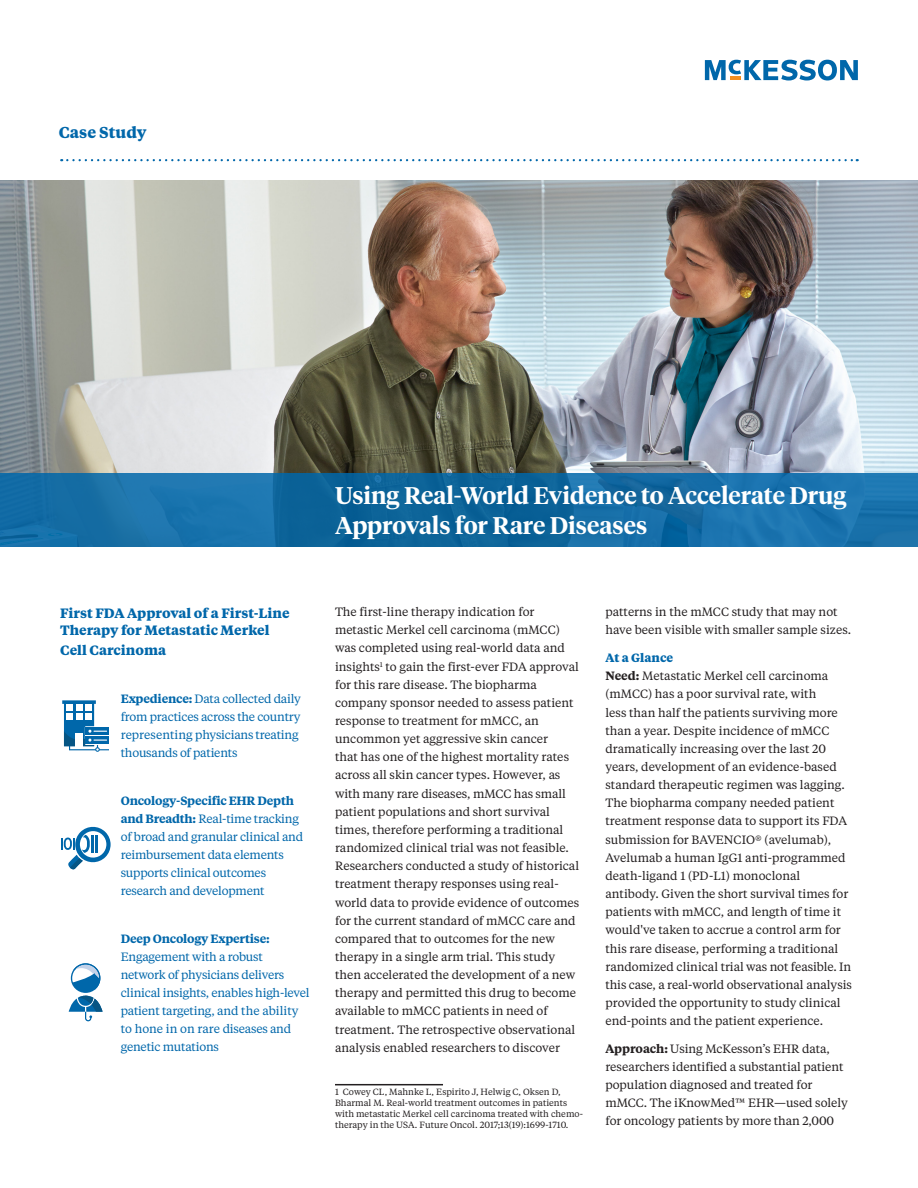
<style>
.page{position:relative;width:918px;height:1188px;background:#fff}
.page>*{position:absolute;margin:0;border:0;box-sizing:border-box;transform-origin:0 0}
.Cover_Headline_Tiemp{font:600 24px/30px "Tiempos Headline";color:#fff}
.Target_Customer_Tiem{font:700 15.75px "Tiempos Text";color:#0067aa}
.Text_Subhead_Tiempos{font:700 13.5px/18px "Tiempos Text";color:#0067aa}
.Text_Tiempos_Text_Re{font:12px/18.1px "Tiempos Text";color:#231f20}
.Text_Tiempos_Text_Re-2{font:12px/18px "Tiempos Text";letter-spacing:-.02em;color:#0067aa}
.Text_Subhead_Tiempos-2{font:700 12px "Tiempos Text";color:#0067aa}
.t1{font:9px/10.8px "Tiempos Text";color:#231f20}
.s1{font-weight:600}
</style>
<div class="page">
<img style="left:0;top:180px;width:918px;height:293px">
<hr style="left:335px;top:1084px;width:108px;height:1px;background:#231f20">
<svg style="left:705px;top:60px;width:153px;height:21px"></svg>
<svg style="left:61px;top:159px;width:797px;height:2px"></svg>
<svg style="left:0;top:473px;width:918px;height:73px;background:#146ca4"></svg>
<svg style="left:61px;top:826px;width:50px;height:44px"></svg>
<svg style="left:62px;top:700px;width:47px;height:52px"></svg>
<div style="left:75px;top:733px;width:8px;height:14px;background:#fff"></div>
<svg style="left:71px;top:963px;width:29px;height:30px"></svg>
<svg style="left:72px;top:963px;width:28px;height:27px"></svg>
<svg style="left:69px;top:996px;width:34px;height:25px"></svg>
<p class="Target_Customer_Tiem" style="left:59px;top:122px;width:89px">Case Study</p>
<p class="Cover_Headline_Tiemp" style="left:335px;top:479px;width:513px">Using Real-World Evidence to Accelerate Drug<br>Approvals for Rare Diseases</p>
<p class="Text_Subhead_Tiempos" style="left:60px;top:603px;width:231px">First FDA Approval of a First-Line<br>Therapy for Metastatic Merkel</p>
<p class="Text_Subhead_Tiempos" style="left:60px;top:640px;width:107px">Cell Carcinoma</p>
<p class="Text_Tiempos_Text_Re-2" style="left:121px;top:689px;width:182px"><span class="s1">Expedience:</span> Data collected daily from practices across the country representing physicians treating thousands of patients</p>
<p class="Text_Tiempos_Text_Re-2" style="left:121px;top:791px;width:184px"><span class="s1">Oncology-Specific EHR Depth and Breadth:</span> Real-time tracking of broad and granular clinical and reimbursement data elements supports clinical outcomes research and development</p>
<p class="Text_Tiempos_Text_Re-2" style="left:121px;top:929px;width:190px"><span class="s1">Deep Oncology Expertise:<br></span>Engagement with a robust network of physicians delivers clinical insights, enables high-level patient targeting, and the ability to hone in on rare diseases and genetic mutations</p>
<p class="Text_Tiempos_Text_Re" style="left:335px;top:602px;width:246px">The first-line therapy indication for metastic Merkel cell carcinoma (mMCC) was completed using real-world data and insights<sup>1</sup> to gain the first-ever FDA approval for this rare disease. The biopharma company sponsor needed to assess patient response to treatment for mMCC, an uncommon yet aggressive skin cancer<br>that has one of the highest mortality rates across all skin cancer types. However, as with many rare diseases, mMCC has small patient populations and short survival times, therefore performing a traditional randomized clinical trial was not feasible.<br>Researchers conducted a study of historical treatment therapy responses using real&shy;world data to provide evidence of outcomes for the current standard of mMCC care and compared that to outcomes for the new therapy in a single arm trial. This study then accelerated the development of a new therapy and permitted this drug to become available to mMCC patients in need of treatment. The retrospective observational analysis enabled researchers to discover</p>
<p class="t1" style="left:335px;top:1087px;width:227px">1 Cowey CL, Mahnke L, Espirito J, Helwig C, Oksen D,</p>
<p class="t1" style="left:335px;top:1097px;width:250px">Bharmal M. Real-world treatment outcomes in patients with metastatic Merkel cell carcinoma treated with chemo&shy;therapy in the USA. Future Oncol. 2017;13(19):1699-1710.</p>
<p class="Text_Tiempos_Text_Re" style="left:605px;top:602px;width:247px">patterns in the mMCC study that may not have been visible with smaller sample sizes.</p>
<p class="Text_Subhead_Tiempos-2" style="left:605px;top:649px;width:69px">At a Glance</p>
<p class="Text_Tiempos_Text_Re" style="left:605px;top:666px;width:248px"><span class="s1">Need:</span> Metastatic Merkel cell carcinoma (mMCC) has a poor survival rate, with<br>less than half the patients surviving more than a year. Despite incidence of mMCC dramatically increasing over the last 20 years, development of an evidence-based standard therapeutic regimen was lagging.<br>The biopharma company needed patient treatment response data to support its FDA submission for BAVENCIO® (avelumab), Avelumab a human IgG1 anti-programmed death-ligand 1 (PD-L1) monoclonal antibody. Given the short survival times for patients with mMCC, and length of time it would've taken to accrue a control arm for this rare disease, performing a traditional randomized clinical trial was not feasible. In this case, a real-world observational analysis provided the opportunity to study clinical end-points and the patient experience.</p>
<p class="Text_Tiempos_Text_Re" style="left:605px;top:1039px;width:244px"><span class="s1">Approach:</span> Using McKesson’s EHR data, researchers identified a substantial patient population diagnosed and treated for mMCC. The iKnowMed™ EHR—used solely for oncology patients by more than 2,000</p>
</div>
